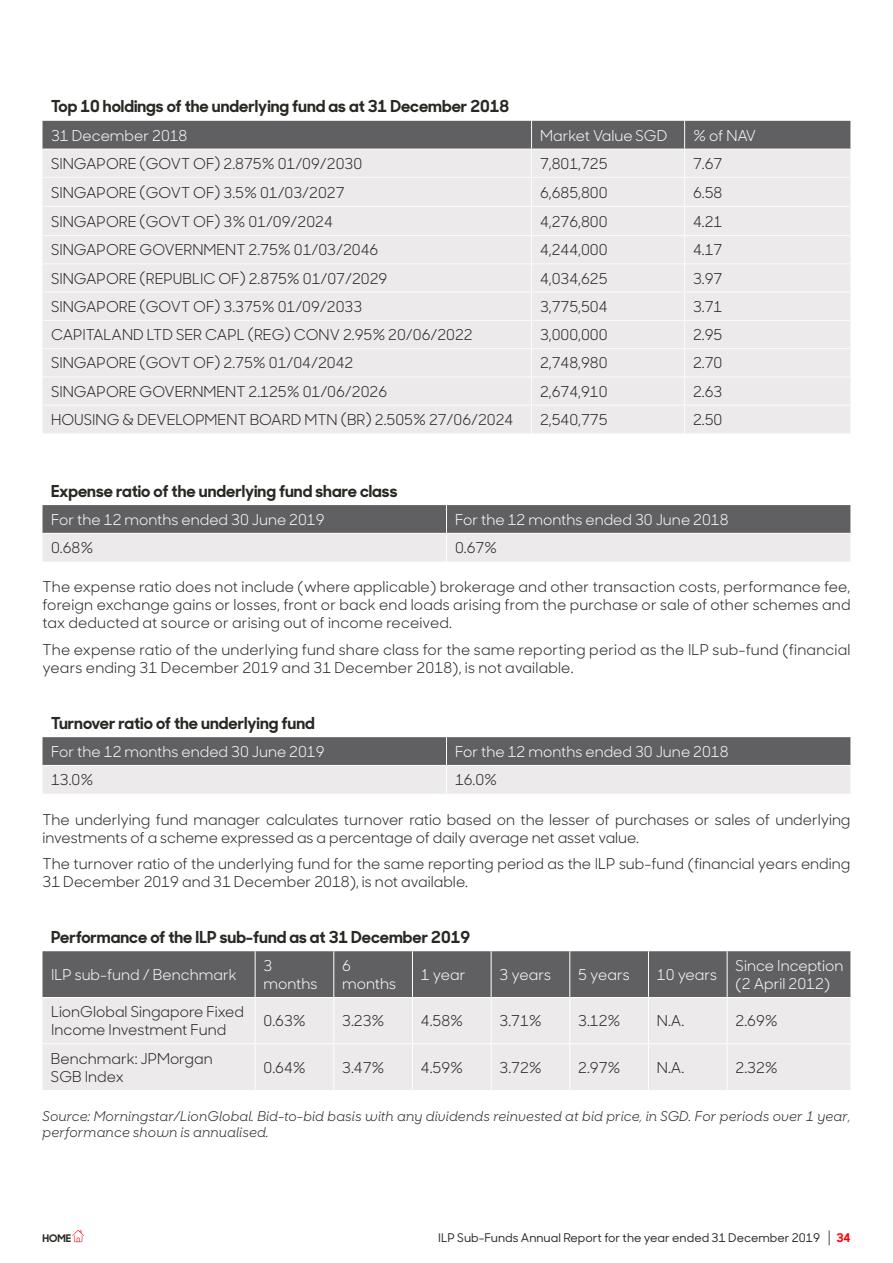
<style>
.page{position:relative;width:893px;height:1263px;background:#fff}
.page>*{position:absolute;margin:0;border:0;box-sizing:border-box;transform-origin:0 0}
.t1{font:700 16.5px "Sharp Sans Display No 1";color:#2a2824}
.t2{font:15px/18px "Sharp Sans Display No 1";color:#2a2824}
.t3{font:15px/18px "Sharp Sans Display No 1";color:#fbfcfc}
.t4{font:italic 13.5px/16.2px "Sharp Sans Display No 1";letter-spacing:.005em;color:#2a2824}
.t5{font:500 12px "Sharp Sans Display No 1";color:#2a2824}
.t6{font:700 12px "Sharp Sans Display No 1";color:#ff0008}
.t7{font:700 10.5px "Sharp Sans Display No 1";color:#2a2824}
</style>
<div class="page">
<svg style="left:829px;top:1230px;width:1px;height:15px"></svg>
<svg style="left:72px;top:1230px;width:12px;height:12px"></svg>
<svg style="left:43px;top:121px;width:807px;height:312px;background:#dfdedf"></svg>
<hr style="left:43px;top:348px;width:488px;height:1px;background:#fbfcfc">
<hr style="left:531px;top:348px;width:154px;height:1px;background:#fbfcfc">
<hr style="left:685px;top:348px;width:165px;height:1px;background:#fbfcfc">
<hr style="left:43px;top:376px;width:488px;height:1px;background:#fbfcfc">
<hr style="left:531px;top:376px;width:154px;height:1px;background:#fbfcfc">
<hr style="left:685px;top:376px;width:165px;height:1px;background:#fbfcfc">
<hr style="left:43px;top:405px;width:488px;height:1px;background:#fbfcfc">
<hr style="left:531px;top:405px;width:154px;height:1px;background:#fbfcfc">
<hr style="left:685px;top:405px;width:165px;height:1px;background:#fbfcfc">
<svg style="left:43px;top:505px;width:807px;height:57px;background:#a8a6a8"></svg>
<div style="left:43px;top:951px;width:807px;height:46px;background:#605f62"></div>
<div style="left:43px;top:998px;width:807px;height:92px;background:#eceaeb"></div>
<hr style="left:43px;top:1043px;width:212px;height:1px;background:#fff">
<hr style="left:255px;top:1043px;width:79px;height:1px;background:#fff">
<hr style="left:334px;top:1043px;width:78px;height:1px;background:#fff">
<hr style="left:412px;top:1043px;width:79px;height:1px;background:#fff">
<hr style="left:491px;top:1043px;width:79px;height:1px;background:#fff">
<hr style="left:570px;top:1043px;width:78px;height:1px;background:#fff">
<hr style="left:648px;top:1043px;width:79px;height:1px;background:#fff">
<hr style="left:727px;top:1043px;width:123px;height:1px;background:#fff">
<hr style="left:255px;top:951px;width:1px;height:46px;background:#fff">
<hr style="left:333px;top:951px;width:1px;height:46px;background:#fff">
<hr style="left:412px;top:951px;width:1px;height:46px;background:#fff">
<hr style="left:491px;top:951px;width:1px;height:46px;background:#fff">
<hr style="left:569px;top:951px;width:1px;height:46px;background:#fff">
<hr style="left:648px;top:951px;width:1px;height:46px;background:#fff">
<hr style="left:727px;top:951px;width:1px;height:46px;background:#fff">
<hr style="left:255px;top:998px;width:1px;height:45px;background:#fff">
<hr style="left:333px;top:998px;width:1px;height:45px;background:#fff">
<hr style="left:412px;top:998px;width:1px;height:45px;background:#fff">
<hr style="left:491px;top:998px;width:1px;height:45px;background:#fff">
<hr style="left:569px;top:998px;width:1px;height:45px;background:#fff">
<hr style="left:648px;top:998px;width:1px;height:45px;background:#fff">
<hr style="left:727px;top:998px;width:1px;height:45px;background:#fff">
<hr style="left:255px;top:1044px;width:1px;height:46px;background:#fff">
<hr style="left:333px;top:1044px;width:1px;height:46px;background:#fff">
<hr style="left:412px;top:1044px;width:1px;height:46px;background:#fff">
<hr style="left:491px;top:1044px;width:1px;height:46px;background:#fff">
<hr style="left:569px;top:1044px;width:1px;height:46px;background:#fff">
<hr style="left:648px;top:1044px;width:1px;height:46px;background:#fff">
<hr style="left:727px;top:1044px;width:1px;height:46px;background:#fff">
<svg style="left:43px;top:737px;width:807px;height:57px;background:#a8a6a8"></svg>
<p class="t1" style="left:51px;top:93px;width:460px">Top 10 holdings of the underlying fund as at 31 December 2018</p>
<p class="t3" style="left:51px;top:125px;width:138px">31 December 2018</p>
<p class="t3" style="left:540px;top:125px;width:129px">Market Value SGD</p>
<p class="t3" style="left:693px;top:125px;width:65px">% of NAV</p>
<p class="t2" style="left:51px;top:153px;width:313px">SINGAPORE (GOVT OF) 2.875% 01/09/2030</p>
<p class="t2" style="left:540px;top:153px;width:69px">7,801,725</p>
<p class="t2" style="left:693px;top:153px;width:31px">7.67</p>
<p class="t2" style="left:51px;top:182px;width:295px">SINGAPORE (GOVT OF) 3.5% 01/03/2027</p>
<p class="t2" style="left:540px;top:182px;width:69px">6,685,800</p>
<p class="t2" style="left:693px;top:182px;width:31px">6.58</p>
<p class="t2" style="left:51px;top:211px;width:283px">SINGAPORE (GOVT OF) 3% 01/09/2024</p>
<p class="t2" style="left:540px;top:211px;width:69px">4,276,800</p>
<p class="t2" style="left:693px;top:211px;width:31px">4.21</p>
<p class="t2" style="left:51px;top:240px;width:329px">SINGAPORE GOVERNMENT 2.75% 01/03/2046</p>
<p class="t2" style="left:540px;top:240px;width:69px">4,244,000</p>
<p class="t2" style="left:693px;top:240px;width:31px">4.17</p>
<p class="t2" style="left:51px;top:268px;width:338px">SINGAPORE (REPUBLIC OF) 2.875% 01/07/2029</p>
<p class="t2" style="left:540px;top:268px;width:69px">4,034,625</p>
<p class="t2" style="left:693px;top:268px;width:31px">3.97</p>
<p class="t2" style="left:51px;top:296px;width:313px">SINGAPORE (GOVT OF) 3.375% 01/09/2033</p>
<p class="t2" style="left:540px;top:296px;width:69px">3,775,504</p>
<p class="t2" style="left:693px;top:296px;width:31px">3.71</p>
<p class="t2" style="left:51px;top:325px;width:423px">CAPITALAND LTD SER CAPL (REG) CONV 2.95% 20/06/2022</p>
<p class="t2" style="left:540px;top:325px;width:69px">3,000,000</p>
<p class="t2" style="left:693px;top:325px;width:31px">2.95</p>
<p class="t2" style="left:51px;top:353px;width:304px">SINGAPORE (GOVT OF) 2.75% 01/04/2042</p>
<p class="t2" style="left:540px;top:353px;width:69px">2,748,980</p>
<p class="t2" style="left:693px;top:353px;width:31px">2.70</p>
<p class="t2" style="left:51px;top:381px;width:338px">SINGAPORE GOVERNMENT 2.125% 01/06/2026</p>
<p class="t2" style="left:540px;top:381px;width:69px">2,674,910</p>
<p class="t2" style="left:693px;top:381px;width:31px">2.63</p>
<p class="t2" style="left:51px;top:409px;width:464px">HOUSING &amp; DEVELOPMENT BOARD MTN (BR) 2.505% 27/06/2024</p>
<p class="t2" style="left:540px;top:409px;width:69px">2,540,775</p>
<p class="t2" style="left:693px;top:409px;width:31px">2.50</p>
<p class="t1" style="left:51px;top:477px;width:348px">Expense ratio of the underlying fund share class</p>
<p class="t3" style="left:51px;top:509px;width:275px">For the 12 months ended 30 June 2019</p>
<p class="t3" style="left:455px;top:509px;width:275px">For the 12 months ended 30 June 2018</p>
<p class="t2" style="left:51px;top:537px;width:44px">0.68%</p>
<p class="t2" style="left:455px;top:537px;width:44px">0.67%</p>
<p class="t2" style="left:43px;top:577px;width:809px;text-align:justify">The expense ratio does not include (where applicable) brokerage and other transaction costs, performance fee, foreign exchange gains or losses, front or back end loads arising from the purchase or sale of other schemes and tax deducted at source or arising out of income received.</p>
<p class="t2" style="left:43px;top:639px;width:809px">The expense ratio of the underlying fund share class for the same reporting period as the ILP sub-fund (financial years ending 31 December 2019 and 31 December 2018), is not available.</p>
<p class="t1" style="left:51px;top:709px;width:265px">Turnover ratio of the underlying fund</p>
<p class="t3" style="left:51px;top:741px;width:275px">For the 12 months ended 30 June 2019</p>
<p class="t3" style="left:455px;top:741px;width:275px">For the 12 months ended 30 June 2018</p>
<p class="t2" style="left:51px;top:770px;width:44px">13.0%</p>
<p class="t2" style="left:455px;top:770px;width:44px">16.0%</p>
<p class="t2" style="left:43px;top:809px;width:809px">The underlying fund manager calculates turnover ratio based on the lesser of purchases or sales of underlying investments of a scheme expressed as a percentage of daily average net asset value.</p>
<p class="t2" style="left:43px;top:853px;width:809px">The turnover ratio of the underlying fund for the same reporting period as the ILP sub-fund (financial years ending<br>31 December 2019 and 31 December 2018), is not available.</p>
<p class="t1" style="left:51px;top:923px;width:421px">Performance of the ILP sub-fund as at 31 December 2019</p>
<p class="t3" style="left:51px;top:964px;width:187px">ILP sub-fund / Benchmark</p>
<p class="t3" style="left:264px;top:955px;width:55px">3 months</p>
<p class="t3" style="left:342px;top:955px;width:55px">6 months</p>
<p class="t3" style="left:421px;top:964px;width:46px">1 year</p>
<p class="t3" style="left:500px;top:964px;width:53px">3 years</p>
<p class="t3" style="left:578px;top:964px;width:53px">5 years</p>
<p class="t3" style="left:657px;top:964px;width:62px">10 years</p>
<p class="t3" style="left:736px;top:955px;width:109px">Since Inception (2 April 2012)</p>
<p class="t2" style="left:51px;top:1002px;width:195px">LionGlobal Singapore Fixed<br>Income Investment Fund</p>
<p class="t2" style="left:264px;top:1011px;width:44px">0.63%</p>
<p class="t2" style="left:342px;top:1011px;width:44px">3.23%</p>
<p class="t2" style="left:421px;top:1011px;width:44px">4.58%</p>
<p class="t2" style="left:500px;top:1011px;width:44px">3.71%</p>
<p class="t2" style="left:578px;top:1011px;width:44px">3.12%</p>
<p class="t2" style="left:657px;top:1011px;width:29px">N.A.</p>
<p class="t2" style="left:736px;top:1011px;width:44px">2.69%</p>
<p class="t2" style="left:51px;top:1048px;width:163px">Benchmark: JPMorgan<br>SGB Index</p>
<p class="t2" style="left:264px;top:1057px;width:44px">0.64%</p>
<p class="t2" style="left:342px;top:1057px;width:44px">3.47%</p>
<p class="t2" style="left:421px;top:1057px;width:44px">4.59%</p>
<p class="t2" style="left:500px;top:1057px;width:44px">3.72%</p>
<p class="t2" style="left:578px;top:1057px;width:44px">2.97%</p>
<p class="t2" style="left:657px;top:1057px;width:29px">N.A.</p>
<p class="t2" style="left:736px;top:1057px;width:44px">2.32%</p>
<p class="t4" style="left:43px;top:1108px;width:809px">Source: Morningstar/LionGlobal. Bid-to-bid basis with any dividends reinvested at bid price, in SGD. For periods over 1 year, performance shown is annualised.</p>
<p class="t7" style="left:43px;top:1230px;width:30px">HOME</p>
<p class="t5" style="left:438px;top:1229px;width:383px">ILP Sub-Funds Annual Report for the year ended 31 December 2019</p>
<p class="t6" style="left:836px;top:1228px;width:16px">34</p>
</div>
